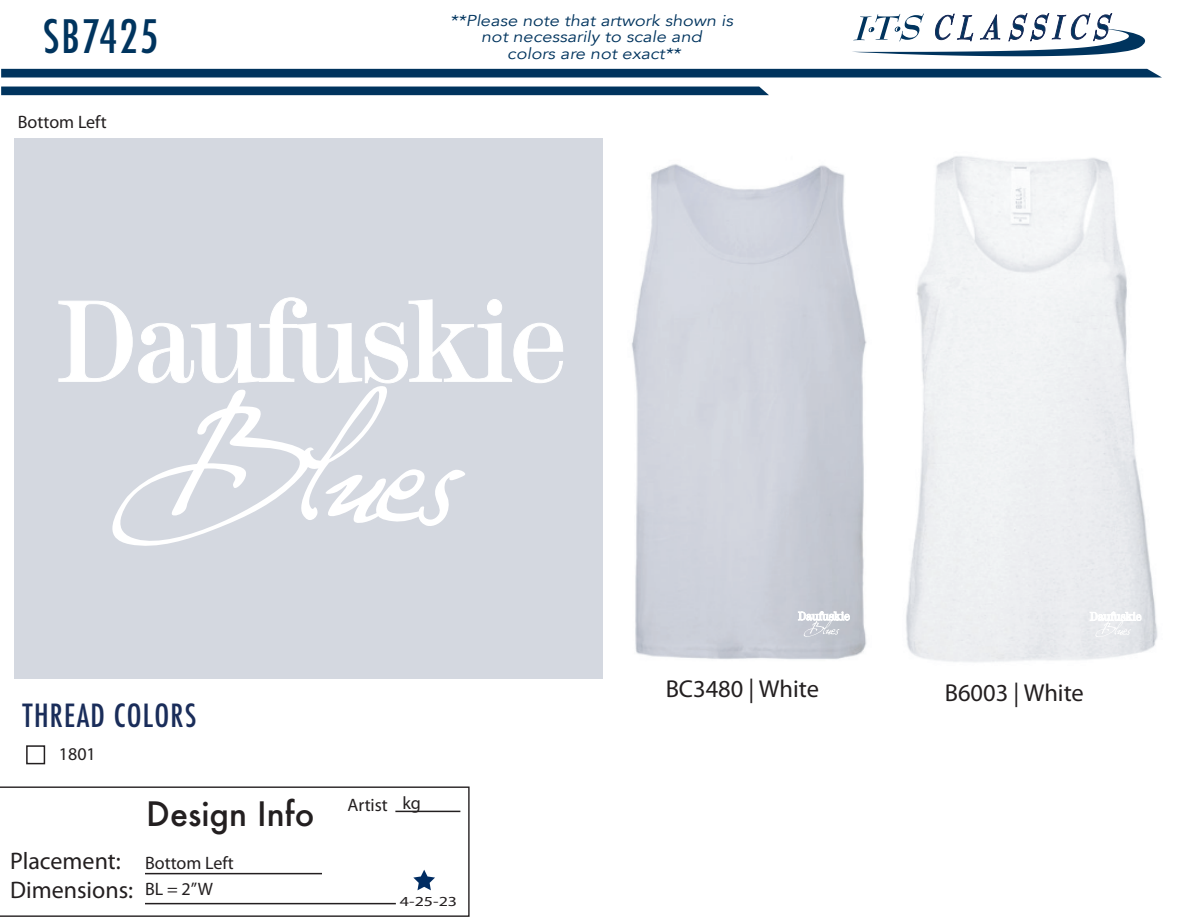
<style>
.page{position:relative;width:1188px;height:918px;background:#fff}
.page>*{position:absolute;margin:0;border:0;box-sizing:border-box;transform-origin:0 0}
.t1{font:500 condensed 44.85px "Futura";letter-spacing:.04em;color:#00345e}
.t2{font:500 32.7px "Futura";color:#231f20}
.t3{font:500 condensed 31.05px "Futura";letter-spacing:.04em;color:#1a2d5a}
.t4{font:24.45px "Myriad Pro";color:#231f20}
.t5{font:24px/28.8px "Myriad Pro";color:#231f20}
.t6{font:18px/25.5px "Myriad Pro";color:#231f20}
.t7{font:italic 15.75px/16.5px "Avenir";color:#00345e;text-align:center;scale:1.14 1}
.t8{font:13.8px "Myriad Pro";color:#231f20;scale:1.3 1}
</style>
<div class="page">
<svg style="left:1px;top:69px;width:1161px;height:9px;background:#0f4067"></svg>
<div style="left:1px;top:87px;width:768px;height:8px;background:#00345e"></div>
<svg style="left:852px;top:13px;width:294px;height:43px"></svg>
<svg style="left:0;top:787px;width:470px;height:130px"></svg>
<hr style="left:145px;top:873px;width:177px;height:1px;background:#231f20">
<hr style="left:145px;top:903px;width:251px;height:1px;background:#231f20">
<hr style="left:395px;top:811px;width:65px;height:1px;background:#231f20">
<div style="left:26px;top:745px;width:19px;height:19px;border:2px solid #231f20"></div>
<div style="left:14px;top:138px;width:589px;height:541px;background:#d4d8e0"></div>
<img style="left:631px;top:164px;width:236px;height:496px">
<img style="left:906px;top:156px;width:252px;height:506px">
<svg style="left:58px;top:297px;width:505px;height:87px"></svg>
<svg style="left:392px;top:469px;width:73px;height:57px"></svg>
<svg style="left:112px;top:386px;width:280px;height:160px"></svg>
<svg style="left:798px;top:612px;width:51px;height:25px"></svg>
<svg style="left:1090px;top:612px;width:51px;height:26px"></svg>
<svg style="left:413px;top:870px;width:22px;height:20px"></svg>
<h1 class="t1" style="left:43px;top:7px;width:117px">SB7425</h1>
<p class="t6" style="left:18px;top:109px;width:90px">Bottom Left</p>
<p class="t7" style="left:450px;top:12px;width:250px">**Please note that artwork shown is not necessarily to scale and</p>
<p class="t7" style="left:507px;top:45px;width:154px">colors are not exact**</p>
<h3 class="t3" style="left:23px;top:695px;width:175px">THREAD COLORS</h3>
<p class="t6" style="left:59px;top:741px;width:38px">1801</p>
<h2 class="t2" style="left:146px;top:791px;width:170px">Design Info</h2>
<p class="t6" style="left:347px;top:792px;width:75px">Artist kg</p>
<h3 class="t4" style="left:666px;top:674px;width:155px">BC3480 | White</h3>
<h3 class="t4" style="left:945px;top:678px;width:141px">B6003 | White</h3>
<h3 class="t5" style="left:10px;top:847px;width:125px">Placement:<br>Dimensions:</h3>
<p class="t6" style="left:145px;top:850px;width:90px">Bottom Left<br>BL = 2”W</p>
<p class="t8" style="left:400px;top:893px;width:46px">4-25-23</p>
</div>
